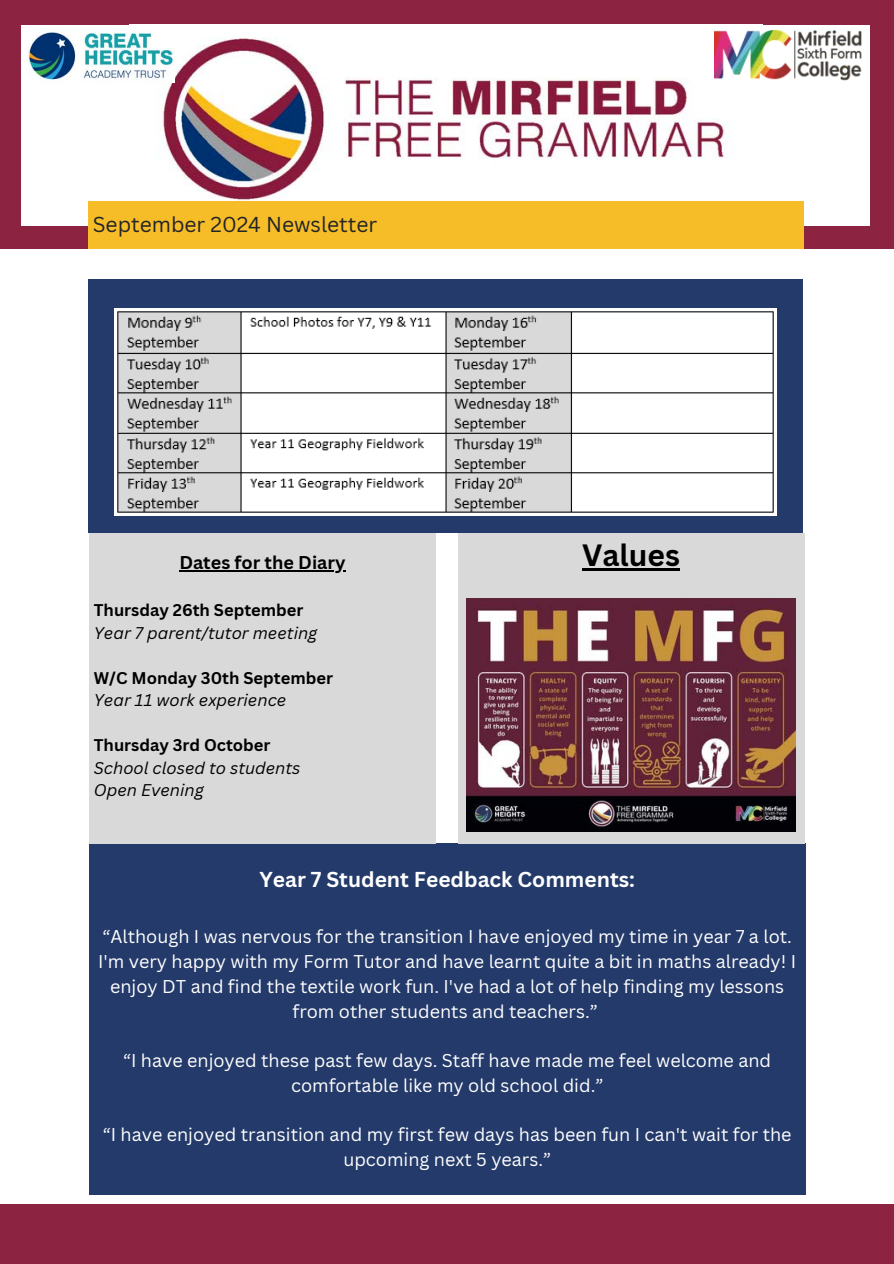
<style>
.page{position:relative;width:894px;height:1264px;background:#fff}
.page>*{position:absolute;margin:0;border:0;box-sizing:border-box;transform-origin:0 0}
.t1{font:700 30px "Canva Sans";color:#000}
.t2{font:21px "Canva Sans";color:#232526}
.t3{font:700 21px "Canva Sans";color:#fff}
.t4{font:18px/24.8px "Canva Sans";color:#fff;text-align:center}
.t5{font:700 18px "Canva Sans";color:#000}
.t6{font:italic 16.5px "Canva Sans";color:#000}
.t7{font:700 16.5px "Canva Sans";color:#000}
</style>
<div class="page">
<div style="left:89px;top:843px;width:716px;height:352px;background:#243a6a"></div>
<div style="left:89px;top:533px;width:346px;height:310px;background:#d9d9d9"></div>
<hr style="left:179px;top:570px;width:166px;height:1px;background:#000">
<div style="left:0;top:0;width:893px;height:249px;background:#8c2340"></div>
<div style="left:88px;top:279px;width:714px;height:254px;background:#243a6a"></div>
<div style="left:0;top:1204px;width:893px;height:59px;background:#8c2340"></div>
<div style="left:21px;top:25px;width:848px;height:200px;background:#fff"></div>
<img style="left:129px;top:38px;width:633px;height:164px">
<img style="left:714px;top:30px;width:148px;height:50px">
<div style="left:88px;top:202px;width:715px;height:47px;background:#f6bd29"></div>
<img style="left:28px;top:30px;width:146px;height:52px">
<div style="left:458px;top:533px;width:346px;height:310px;background:#d9d9d9"></div>
<hr style="left:582px;top:568px;width:98px;height:2px;background:#000">
<img style="left:466px;top:598px;width:329px;height:233px">
<img style="left:115px;top:308px;width:661px;height:207px">
<p class="t2" style="left:93px;top:209px;width:286px">September 2024 Newsletter</p>
<p class="t2" style="left:94px;top:209px;width:267px">24th May 2024 Newsletter</p>
<h3 class="t5" style="left:179px;top:550px;width:167px">Dates for the Diary</h3>
<h3 class="t7" style="left:94px;top:598px;width:211px">Thursday 26th September</h3>
<p class="t6" style="left:94px;top:621px;width:225px">Year 7 parent/tutor meeting</p>
<h4 class="t7" style="left:94px;top:666px;width:240px">W/C Monday 30th September</h4>
<p class="t6" style="left:94px;top:688px;width:194px">Year 11 work experience</p>
<p class="t7" style="left:94px;top:733px;width:178px">Thursday 3rd October</p>
<p class="t6" style="left:94px;top:756px;width:208px">School closed to students</p>
<p class="t6" style="left:94px;top:778px;width:111px">Open Evening</p>
<p class="t1" style="left:582px;top:534px;width:99px">Values</p>
<p class="t3" style="left:259px;top:864px;width:377px">Year 7 Student Feedback Comments:</p>
<p class="t4" style="left:98px;top:924px;width:699px">“Although I was nervous for the transition I have enjoyed my time in year 7 a lot.<br>I'm very happy with my Form Tutor and have learnt quite a bit in maths already! I enjoy DT and find the textile work fun. I've had a lot of help finding my lessons from other students and teachers.”</p>
<p class="t4" style="left:123px;top:1047px;width:649px">“I have enjoyed these past few days. Staff have made me feel welcome and comfortable like my old school did.”</p>
<h3 class="t4" style="left:103px;top:1122px;width:690px">“I have enjoyed transition and my first few days has been fun I can't wait for the upcoming next 5 years.”</h3>
</div>
